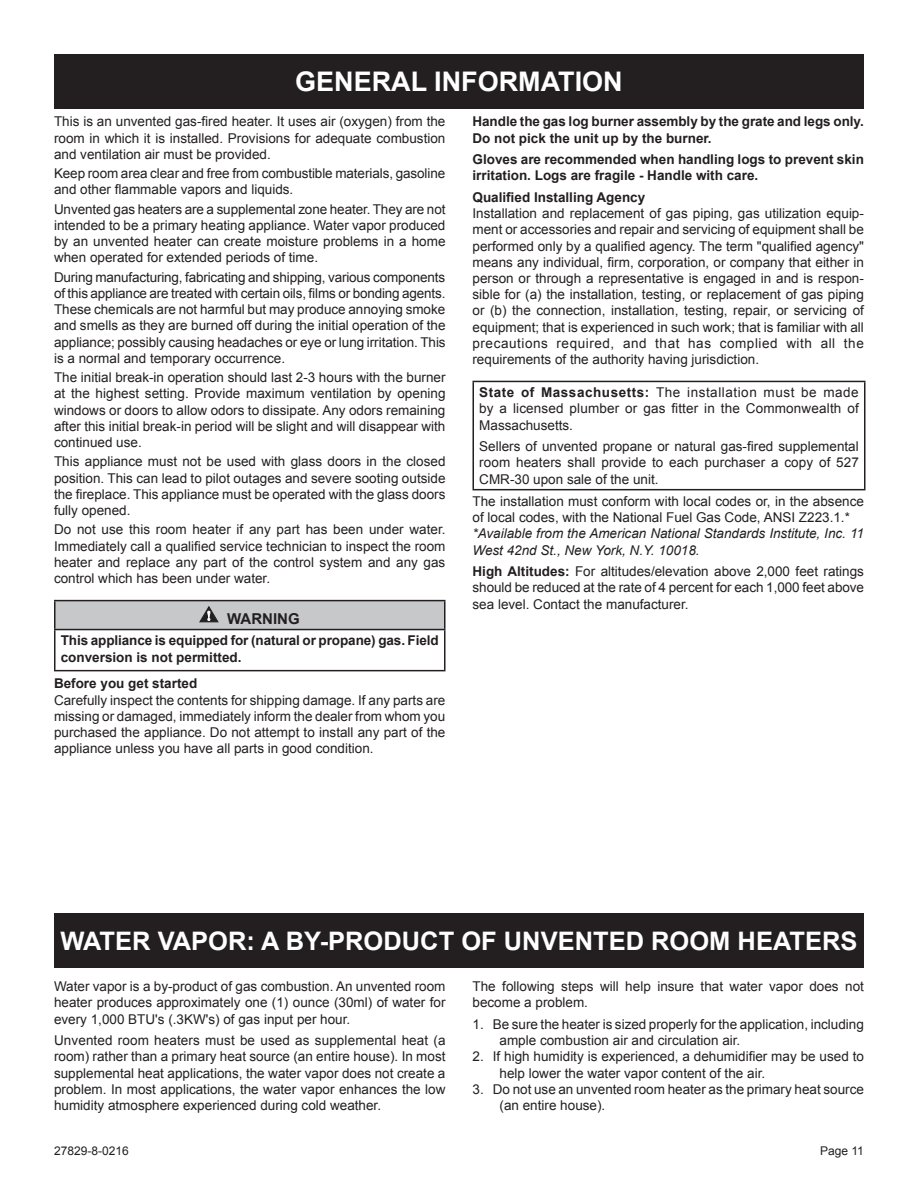
<style>
.page{position:relative;width:918px;height:1188px;background:#fff}
.page>*{position:absolute;margin:0;border:0;box-sizing:border-box;transform-origin:0 0}
.t1{font:700 27px "Arial";color:#fff}
.t2{font:700 25.5px "Arial";color:#fff}
.t3{font:700 15px "Arial";color:#231f20}
.t4{font:13.5px/16.2px "Arial";color:#231f20;text-align:justify}
.t5{font:700 13.5px/16.2px "Arial";color:#231f20}
.t6{font:italic 13.5px/16.2px "Arial";color:#231f20}
.t7{font:12px "Arial";color:#231f20}
.s1{font-weight:700}
</style>
<div class="page">
<div style="left:55px;top:601px;width:390px;height:29px;background:#c7c8ca"></div>
<hr style="left:54px;top:600px;width:392px;height:1px;background:#231f20">
<hr style="left:54px;top:601px;width:2px;height:28px;background:#231f20">
<hr style="left:444px;top:601px;width:2px;height:28px;background:#231f20">
<hr style="left:54px;top:629px;width:392px;height:1px;background:#231f20">
<hr style="left:54px;top:630px;width:2px;height:40px;background:#231f20">
<hr style="left:444px;top:630px;width:2px;height:40px;background:#231f20">
<hr style="left:54px;top:670px;width:392px;height:1px;background:#231f20">
<svg style="left:200px;top:607px;width:18px;height:15px"></svg>
<hr style="left:472px;top:381px;width:394px;height:1px;background:#231f20">
<hr style="left:472px;top:382px;width:2px;height:107px;background:#231f20">
<hr style="left:864px;top:382px;width:2px;height:107px;background:#231f20">
<hr style="left:472px;top:489px;width:394px;height:1px;background:#231f20">
<div style="left:54px;top:54px;width:810px;height:54px;background:#231f20"></div>
<div style="left:54px;top:914px;width:810px;height:54px;background:#231f20"></div>
<h1 class="t1" style="left:295px;top:63px;width:329px">GENERAL INFORMATION</h1>
<p class="t4" style="left:54px;top:114px;width:393px">This is an unvented gas-fired heater. It uses air (oxygen) from the room in which it is installed. Provisions for adequate combustion and ventilation air must be provided.</p>
<p class="t4" style="left:54px;top:165px;width:393px">Keep room area clear and free from combustible materials, gasoline and other flammable vapors and liquids.</p>
<p class="t4" style="left:54px;top:201px;width:393px">Unvented gas heaters are a supplemental zone heater. They are not intended to be a primary heating appliance. Water vapor produced by an unvented heater can create moisture problems in a home when operated for extended periods of time.</p>
<p class="t4" style="left:54px;top:269px;width:393px">During manufacturing, fabricating and shipping, various components of this appliance are treated with certain oils, films or bonding agents.<br>These chemicals are not harmful but may produce annoying smoke and smells as they are burned off during the initial operation of the appliance; possibly causing headaches or eye or lung irritation. This is a normal and temporary occurrence.</p>
<p class="t4" style="left:54px;top:370px;width:393px">The initial break-in operation should last 2-3 hours with the burner at the highest setting. Provide maximum ventilation by opening windows or doors to allow odors to dissipate. Any odors remaining after this initial break-in period will be slight and will disappear with continued use.</p>
<p class="t4" style="left:54px;top:454px;width:393px">This appliance must not be used with glass doors in the closed position. This can lead to pilot outages and severe sooting outside the fireplace. This appliance must be operated with the glass doors fully opened.</p>
<p class="t4" style="left:54px;top:522px;width:393px">Do not use this room heater if any part has been under water.<br>Immediately call a qualified service technician to inspect the room heater and replace any part of the control system and any gas control which has been under water.</p>
<p class="t3" style="left:227px;top:608px;width:74px">WARNING</p>
<p class="t5" style="left:61px;top:633px;width:380px">This appliance is equipped for (natural or propane) gas. Field conversion is not permitted.</p>
<p class="t5" style="left:54px;top:676px;width:145px">Before you get started</p>
<p class="t4" style="left:54px;top:692px;width:393px">Carefully inspect the contents for shipping damage. If any parts are missing or damaged, immediately inform the dealer from whom you purchased the appliance. Do not attempt to install any part of the appliance unless you have all parts in good condition.</p>
<p class="t5" style="left:472px;top:114px;width:393px">Handle the gas log burner assembly by the grate and legs only.<br>Do not pick the unit up by the burner.</p>
<p class="t5" style="left:472px;top:152px;width:393px">Gloves are recommended when handling logs to prevent skin irritation. Logs are fragile - Handle with care.</p>
<p class="t5" style="left:472px;top:189px;width:174px">Qualified Installing Agency</p>
<p class="t4" style="left:472px;top:205px;width:393px">Installation and replacement of gas piping, gas utilization equip&shy;ment or accessories and repair and servicing of equipment shall be performed only by a qualified agency. The term "qualified agency" means any individual, firm, corporation, or company that either in person or through a representative is engaged in and is respon&shy;sible for (a) the installation, testing, or replacement of gas piping or (b) the connection, installation, testing, repair, or servicing of equipment; that is experienced in such work; that is familiar with all precautions required, and that has complied with all the requirements of the authority having jurisdiction.</p>
<p class="t4" style="left:479px;top:385px;width:381px"><span class="s1">State of Massachusetts:</span> The installation must be made by a licensed plumber or gas fitter in the Commonwealth of Massachusetts.</p>
<p class="t4" style="left:479px;top:439px;width:381px">Sellers of unvented propane or natural gas-fired supplemental room heaters shall provide to each purchaser a copy of 527<br>CMR-30 upon sale of the unit.</p>
<p class="t4" style="left:473px;top:493px;width:393px">The installation must conform with local codes or, in the absence of local codes, with the National Fuel Gas Code, ANSI Z223.1.*</p>
<p class="t6" style="left:473px;top:526px;width:393px">*Available from the American National Standards Institute, Inc. 11<br>West 42nd St., New York, N.Y. 10018.</p>
<p class="t4" style="left:473px;top:564px;width:393px"><span class="s1">High Altitudes:</span> For altitudes/elevation above 2,000 feet ratings should be reduced at the rate of 4 percent for each 1,000 feet above sea level. Contact the manufacturer.</p>
<h2 class="t2" style="left:60px;top:924px;width:323px">WATER VAPOR: A BY-PRODUC</h2>
<h2 class="t2" style="left:439px;top:924px;width:420px">T OF UNVENTED ROOM HEATERS</h2>
<p class="t4" style="left:54px;top:978px;width:393px">Water vapor is a by-product of gas combustion. An unvented room heater produces approximately one (1) ounce (30ml) of water for every 1,000 BTU's (.3KW's) of gas input per hour.</p>
<p class="t4" style="left:54px;top:1032px;width:393px">Unvented room heaters must be used as supplemental heat (a room) rather than a primary heat source (an entire house). In most supplemental heat applications, the water vapor does not create a problem. In most applications, the water vapor enhances the low humidity atmosphere experienced during cold weather.</p>
<p class="t4" style="left:473px;top:978px;width:393px">The following steps will help insure that water vapor does not become a problem.</p>
<p class="t4" style="left:500px;top:1016px;width:366px;text-indent:-27px">1. Be sure the heater is sized properly for the application, including ample combustion air and circulation air.</p>
<p class="t4" style="left:500px;top:1049px;width:366px;text-indent:-27px">2. If high humidity is experienced, a dehumidifier may be used to help lower the water vapor content of the air.</p>
<p class="t4" style="left:500px;top:1081px;width:366px;text-indent:-27px">3. Do not use an unvented room heater as the primary heat source (an entire house).</p>
<p class="t7" style="left:54px;top:1143px;width:76px">27829-8-0216</p>
<p class="t7" style="left:820px;top:1143px;width:45px">Page 11</p>
</div>
